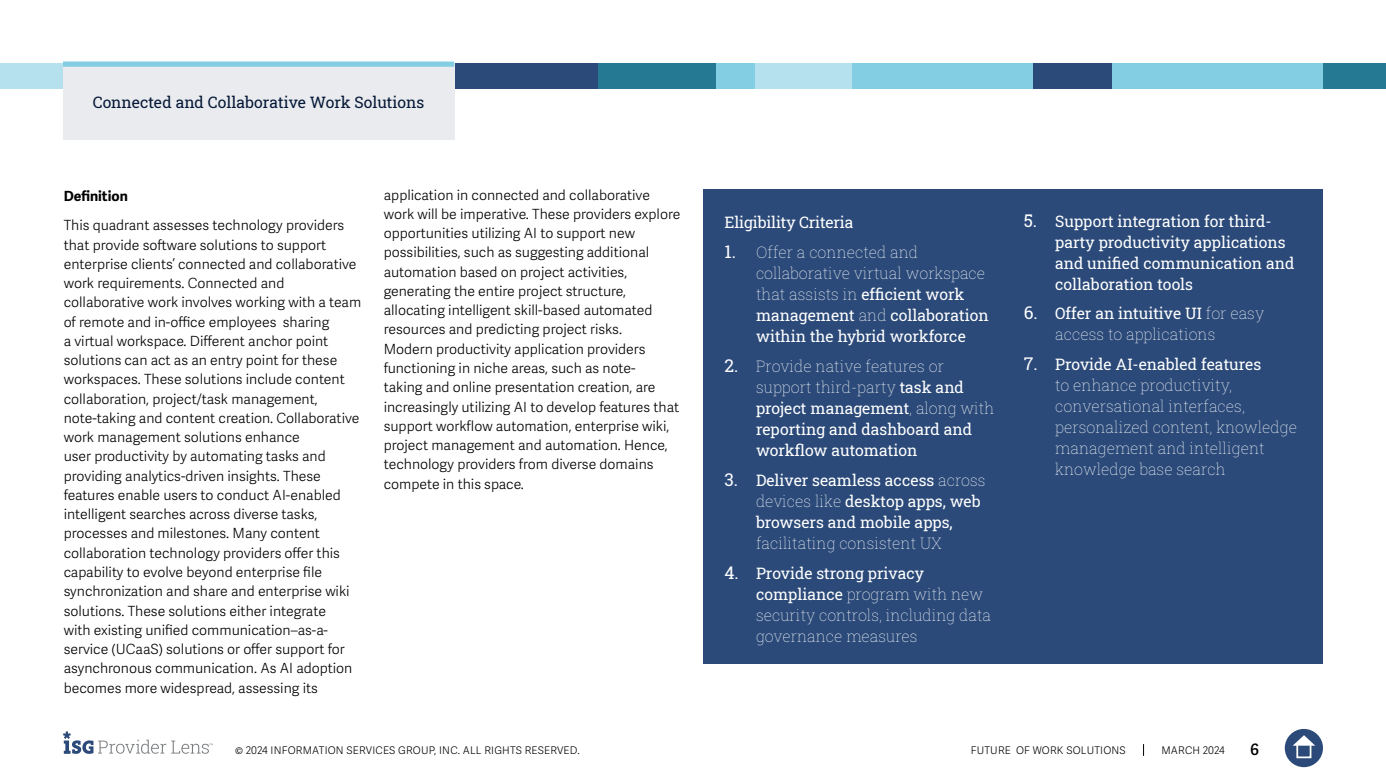
<style>
.page{position:relative;width:1386px;height:780px;background:#fff}
.page>*{position:absolute;margin:0;border:0;box-sizing:border-box;transform-origin:0 0}
.t1{font:15.75px/21px "Roboto Slab ISG P Regular";color:#fff}
.t2{font:15.75px/21px "Roboto Slab ISG P Thin";color:#fff}
.t3{font:15.75px "Roboto Slab ISG P Regular";color:#051837}
.t4{font:600 15.75px "Adelle Sans";color:#000}
.t5{font:300 14px/19.2px "Adelle Sans";color:#000101}
.t6{font:700 14px "Adelle Sans";color:#000}
.t7{font:300 10.5px "Adelle Sans";letter-spacing:.02em;color:#000}
.s1{font-family:"Roboto Slab ISG P Regular";font-size:17.5px}
.s2{font-family:"Roboto Slab ISG P Regular"}
.s3{font-family:"Roboto Slab ISG P Thin"}
.s4{font-size:17.5px}
</style>
<div class="page">
<svg style="left:1143px;top:744px;width:1px;height:12px"></svg>
<div style="left:1285px;top:729px;width:38px;height:38px;background:#2b4a79;border-radius:50%"></div>
<svg style="left:1293px;top:735px;width:22px;height:10px"></svg>
<div style="left:1296px;top:743px;width:15px;height:15px;border:2px solid #fff"></div>
<svg style="left:63px;top:731px;width:150px;height:23px"></svg>
<div style="left:1047px;top:63px;width:276px;height:26px;background:#84cee3"></div>
<div style="left:0;top:63px;width:158px;height:26px;background:#b4e1ed"></div>
<div style="left:850px;top:63px;width:184px;height:26px;background:#84cee3"></div>
<div style="left:1323px;top:63px;width:63px;height:26px;background:#257992"></div>
<div style="left:1033px;top:63px;width:79px;height:26px;background:#2b4a79"></div>
<div style="left:754px;top:63px;width:98px;height:26px;background:#b4e1ed"></div>
<div style="left:598px;top:63px;width:157px;height:26px;background:#84cee3"></div>
<div style="left:598px;top:63px;width:118px;height:26px;background:#257992"></div>
<div style="left:379px;top:63px;width:219px;height:26px;background:#2b4a79"></div>
<div style="left:704px;top:189px;width:619px;height:474px;background:#2b4a79"></div>
<div style="left:63px;top:64px;width:391px;height:76px;background:#e9ebee"></div>
<div style="left:63px;top:61px;width:391px;height:6px;background:#84cee3"></div>
<p class="t3" style="left:93px;top:92px;width:333px">Connected and Collaborative Work Solutions</p>
<p class="t6" style="left:64px;top:187px;width:66px">Definition</p>
<p class="t5" style="left:64px;top:216px;width:299px">This quadrant assesses technology providers that provide software solutions to support enterprise clients’ connected and collaborative work requirements. Connected and collaborative work involves working with a team of remote and in-office employees sharing<br>a virtual workspace. Different anchor point solutions can act as an entry point for these workspaces. These solutions include content collaboration, project/task management, note-taking and content creation. Collaborative work management solutions enhance<br>user productivity by automating tasks and providing analytics-driven insights. These features enable users to conduct AI-enabled intelligent searches across diverse tasks, processes and milestones. Many content collaboration technology providers offer this capability to evolve beyond enterprise file synchronization and share and enterprise wiki solutions. These solutions either integrate<br>with existing unified communication–as-a&shy;service (UCaaS) solutions or offer support for asynchronous communication. As AI adoption becomes more widespread, assessing its</p>
<p class="t5" style="left:384px;top:185px;width:298px">application in connected and collaborative work will be imperative. These providers explore opportunities utilizing AI to support new possibilities, such as suggesting additional automation based on project activities, generating the entire project structure, allocating intelligent skill-based automated resources and predicting project risks.<br>Modern productivity application providers functioning in niche areas, such as note-<br>taking and online presentation creation, are increasingly utilizing AI to develop features that support workflow automation, enterprise wiki, project management and automation. Hence, technology providers from diverse domains compete in this space.</p>
<p class="t1" style="left:724px;top:212px;width:130px">Eligibility Criteria</p>
<p class="t2" style="left:756px;top:241px;width:231px;text-indent:-32px"><span class="s1">1.</span> Offer a connected and collaborative virtual workspace that assists in <span class="s2">efficient work</span></p>
<p class="t1" style="left:756px;top:304px;width:234px">management <span class="s3">and</span> collaboration within the hybrid workforce</p>
<p class="t2" style="left:756px;top:355px;width:209px;text-indent:-32px"><span class="s1">2.</span> Provide native features or support third-party <span class="s2">task and</span></p>
<p class="t1" style="left:756px;top:397px;width:240px">project management<span class="s3">, along with </span>reporting and dashboard and workflow automation</p>
<p class="t1" style="left:756px;top:469px;width:231px;text-indent:-32px"><span class="s4">3.</span> Deliver seamless access <span class="s3">across devices like</span> desktop apps, web browsers and mobile apps,</p>
<p class="t2" style="left:756px;top:532px;width:187px">facilitating consistent UX</p>
<p class="t1" style="left:724px;top:562px;width:201px"><span class="s4">4.</span> Provide strong privacy</p>
<p class="t2" style="left:756px;top:583px;width:237px"><span class="s2">compliance</span> program with new security controls, including data governance measures</p>
<p class="t1" style="left:1055px;top:210px;width:241px;text-indent:-32px"><span class="s4">5.</span> Support integration for third&shy;party productivity applications and unified communication and collaboration tools</p>
<p class="t1" style="left:1024px;top:303px;width:242px"><span class="s4">6.</span> Offer an intuitive UI <span class="s3">for easy</span></p>
<p class="t2" style="left:1055px;top:324px;width:162px">access to applications</p>
<p class="t1" style="left:1024px;top:353px;width:239px"><span class="s4">7.</span> Provide AI-enabled features</p>
<p class="t2" style="left:1055px;top:374px;width:243px">to enhance productivity, conversational interfaces, personalized content, knowledge management and intelligent knowledge base search</p>
<p class="t7" style="left:235px;top:744px;width:346px">© 2024 INFORMATION SERVICES GROUP, INC. ALL RIGHTS RESERVED.</p>
<p class="t7" style="left:971px;top:744px;width:157px">FUTURE OF WORK SOLUTIONS</p>
<p class="t7" style="left:1161px;top:744px;width:65px">MARCH 2024</p>
<p class="t4" style="left:1250px;top:740px;width:10px">6</p>
</div>
